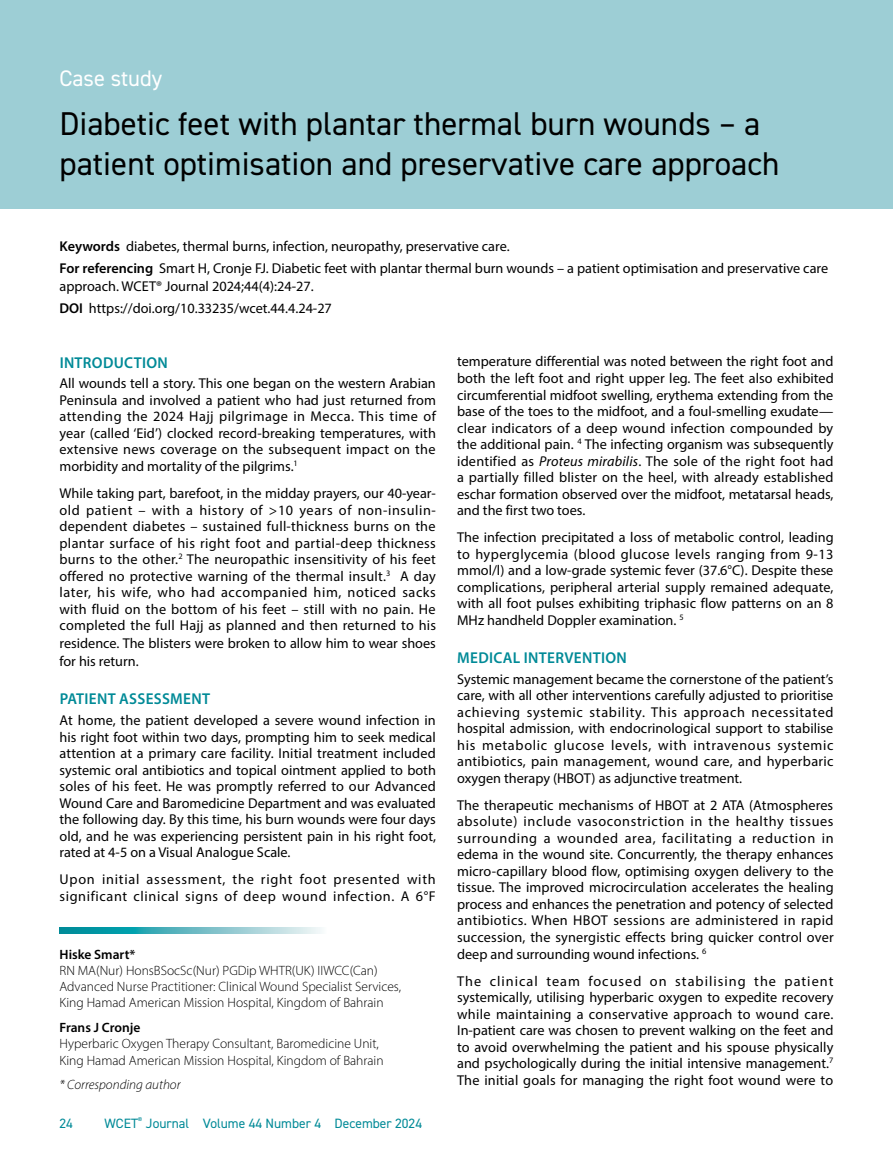
<style>
.page{position:relative;width:893px;height:1149px;background:#fff}
.page>*{position:absolute;margin:0;border:0;box-sizing:border-box;transform-origin:0 0}
.t1{font:33px/39.6px "DIN2014";color:#000}
.t2{font:22.5px "DIN2014";color:#fff}
.t3{font:600 15.75px "Myriad Pro";letter-spacing:.02em;color:#008a97}
.t4{font:14.25px/16.5px "Myriad Pro";color:#000;text-align:justify}
.t5{font:14.25px/16.5px "Myriad Pro";letter-spacing:.045em;color:#000}
.t6{font:300 13.5px/16.2px "Myriad Pro";color:#000}
.t7{font:13.5px "DIN2014";color:#008a97}
.t8{font:600 13.5px "Myriad Pro";color:#000}
.t9{font:italic 300 13.5px "Myriad Pro";color:#000}
.s1{font-weight:600}
.s2{font-style:italic}
</style>
<div class="page">
<div style="left:0;top:0;width:893px;height:208px;background:#9dced5"></div>
<svg style="left:60px;top:927px;width:262px;height:5px"></svg>
<h2 class="t2" style="left:60px;top:64px;width:104px">Case study</h2>
<h1 class="t1" style="left:60px;top:103px;width:721px">Diabetic feet with plantar thermal burn wounds – a patient optimisation and preservative care approach</h1>
<p class="t4" style="left:60px;top:234px;width:770px;line-height:22.2px"><span class="s1">Keywords</span> diabetes, thermal burns, infection, neuropathy, preservative care.<br><span class="s1">For referencing</span> Smart H, Cronje FJ. Diabetic feet with plantar thermal burn wounds – a patient optimisation and preservative care</p>
<p class="t4" style="left:60px;top:275px;width:274px;line-height:22.2px">approach. WCET® Journal 2024;44(4):24-27.<br><span class="s1">DOI</span> https://doi.org/10.33235/wcet.44.4.24-27</p>
<p class="t3" style="left:60px;top:352px;width:110px">INTRODUCTION</p>
<p class="t4" style="left:60px;top:375px;width:378px">All wounds tell a story. This one began on the western Arabian Peninsula and involved a patient who had just returned from attending the 2024 Hajj pilgrimage in Mecca. This time of year (called ‘Eid’) clocked record-breaking temperatures, with extensive news coverage on the subsequent impact on the morbidity and mortality of the pilgrims.<sup>1</sup></p>
<p class="t4" style="left:60px;top:484px;width:378px">While taking part, barefoot, in the midday prayers, our 40-year&shy;old patient – with a history of &gt;10 years of non-insulin&shy;dependent diabetes – sustained full-thickness burns on the plantar surface of his right foot and partial-deep thickness burns to the other.<sup>2</sup> The neuropathic insensitivity of his feet offered no protective warning of the thermal insult.<sup>3</sup> A day later, his wife, who had accompanied him, noticed sacks with fluid on the bottom of his feet – still with no pain. He completed the full Hajj as planned and then returned to his</p>
<p class="t4" style="left:60px;top:634px;width:378px;line-height:18px">residence. The blisters were broken to allow him to wear shoes for his return.</p>
<p class="t3" style="left:60px;top:688px;width:152px">PATIENT ASSESSMENT</p>
<p class="t4" style="left:60px;top:711px;width:378px">At home, the patient developed a severe wound infection in his right foot within two days, prompting him to seek medical attention at a primary care facility. Initial treatment included systemic oral antibiotics and topical ointment applied to both soles of his feet. He was promptly referred to our Advanced Wound Care and Baromedicine Department and was evaluated the following day. By this time, his burn wounds were four days old, and he was experiencing persistent pain in his right foot, rated at 4-5 on a Visual Analogue Scale.</p>
<p class="t5" style="left:60px;top:870px;width:378px">Upon initial assessment, the right foot presented with significant clinical signs of deep wound infection. A 6°F</p>
<p class="t8" style="left:60px;top:945px;width:77px">Hiske Smart*</p>
<p class="t6" style="left:60px;top:961px;width:343px">RN MA(Nur) HonsBSocSc(Nur) PGDip WHTR(UK) IIWCC(Can)<br>Advanced Nurse Practitioner: Clinical Wound Specialist Services,<br>King Hamad American Mission Hospital, Kingdom of Bahrain</p>
<p class="t8" style="left:60px;top:1018px;width:82px">Frans J Cronje</p>
<p class="t6" style="left:60px;top:1035px;width:326px">Hyperbaric Oxygen Therapy Consultant, Baromedicine Unit,<br>King Hamad American Mission Hospital, Kingdom of Bahrain</p>
<p class="t9" style="left:60px;top:1076px;width:123px">* Corresponding author</p>
<p class="t7" style="left:60px;top:1114px;width:15px">24</p>
<p class="t7" style="left:105px;top:1114px;width:319px">WCET<sup>®</sup> Journal Volume 44 Number 4 December 2024</p>
<p class="t4" style="left:457px;top:353px;width:378px">temperature differential was noted between the right foot and both the left foot and right upper leg. The feet also exhibited circumferential midfoot swelling, erythema extending from the base of the toes to the midfoot, and a foul-smelling exudate— clear indicators of a deep wound infection compounded by the additional pain. <sup>4</sup> The infecting organism was subsequently identified as <span class="s2">Proteus mirabilis</span>. The sole of the right foot had a partially filled blister on the heel, with already established eschar formation observed over the midfoot, metatarsal heads, and the first two toes.</p>
<p class="t4" style="left:457px;top:529px;width:378px">The infection precipitated a loss of metabolic control, leading to hyperglycemia (blood glucose levels ranging from 9-13 mmol/l) and a low-grade systemic fever (37.6°C). Despite these complications, peripheral arterial supply remained adequate, with all foot pulses exhibiting triphasic flow patterns on an 8<br>MHz handheld Doppler examination. <sup>5</sup></p>
<p class="t3" style="left:457px;top:647px;width:171px">MEDICAL INTERVENTION</p>
<p class="t4" style="left:457px;top:670px;width:378px">Systemic management became the cornerstone of the patient’s care, with all other interventions carefully adjusted to prioritise achieving systemic stability. This approach necessitated hospital admission, with endocrinological support to stabilise his metabolic glucose levels, with intravenous systemic antibiotics, pain management, wound care, and hyperbaric oxygen therapy (HBOT) as adjunctive treatment.</p>
<p class="t4" style="left:457px;top:796px;width:378px">The therapeutic mechanisms of HBOT at 2 ATA (Atmospheres absolute) include vasoconstriction in the healthy tissues surrounding a wounded area, facilitating a reduction in edema in the wound site. Concurrently, the therapy enhances micro-capillary blood flow, optimising oxygen delivery to the tissue. The improved microcirculation accelerates the healing process and enhances the penetration and potency of selected antibiotics. When HBOT sessions are administered in rapid succession, the synergistic effects bring quicker control over deep and surrounding wound infections. <sup>6</sup></p>
<p class="t4" style="left:457px;top:972px;width:378px">The clinical team focused on stabilising the patient systemically, utilising hyperbaric oxygen to expedite recovery while maintaining a conservative approach to wound care.<br>In-patient care was chosen to prevent walking on the feet and to avoid overwhelming the patient and his spouse physically and psychologically during the initial intensive management.<sup>7<br></sup>The initial goals for managing the right foot wound were to</p>
</div>
